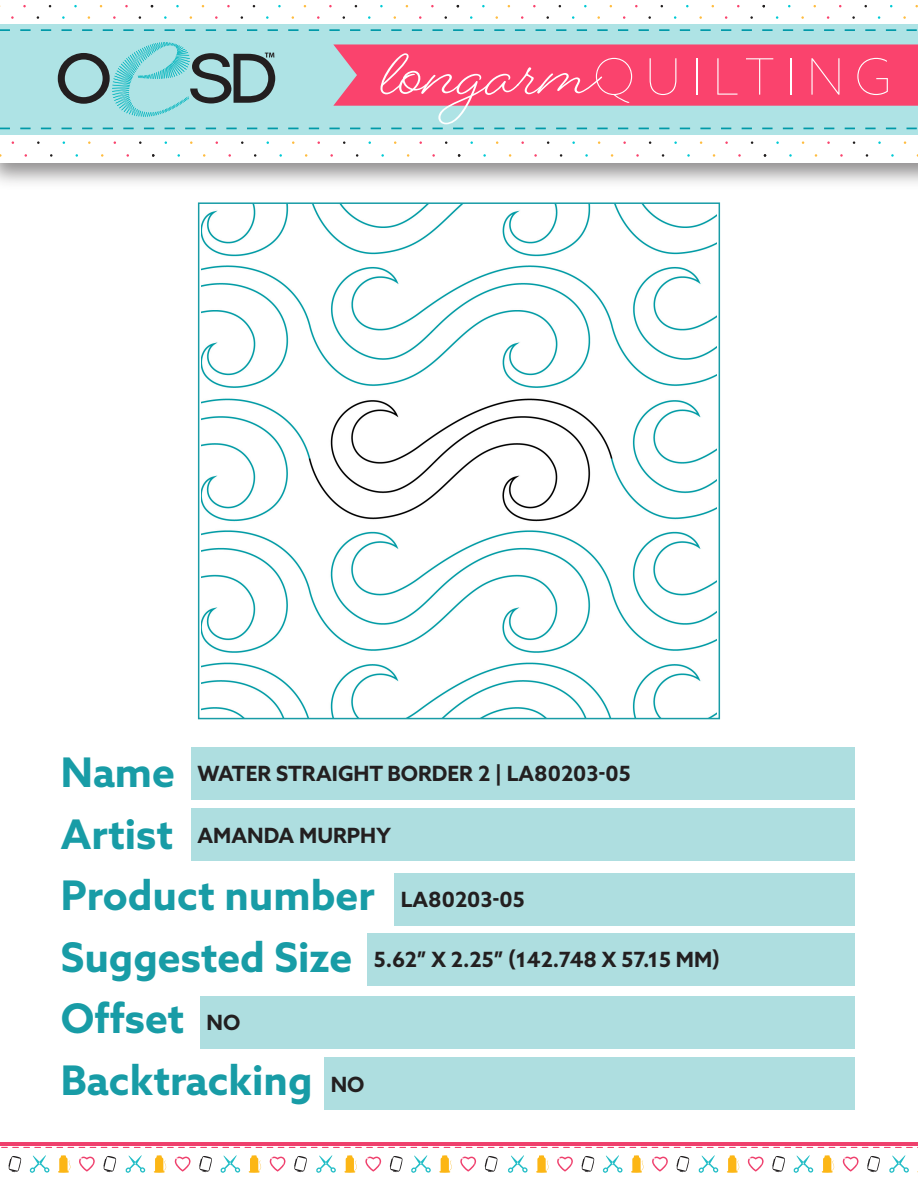
<style>
.page{position:relative;width:918px;height:1188px;background:#fff}
.page>*{position:absolute;margin:0;border:0;box-sizing:border-box;transform-origin:0 0}
.t1{font:100 50.25px "Azo Sans";letter-spacing:.2em;color:#fff}
.t2{font:700 40.8px/61.5px "Azo Sans";color:#189ca6}
.t3{font:700 21px "Azo Sans";color:#231f20}
</style>
<div class="page">
<img style="left:201px;top:205px;width:516px;height:511px">
<div style="left:198px;top:202px;width:522px;height:517px;border:2px solid #189ca6"></div>
<div style="left:0;top:24px;width:918px;height:110px;background:#aee3e5"></div>
<svg style="left:0;top:29px;width:917px;height:2px"></svg>
<svg style="left:0;top:128px;width:330px;height:2px"></svg>
<svg style="left:57px;top:42px;width:219px;height:75px"></svg>
<svg style="left:330px;top:44px;width:588px;height:86px"></svg>
<svg style="left:8px;top:1156px;width:13px;height:16px"></svg>
<svg style="left:58px;top:1155px;width:13px;height:18px"></svg>
<svg style="left:79px;top:1157px;width:16px;height:15px"></svg>
<svg style="left:30px;top:1155px;width:19px;height:18px"></svg>
<svg style="left:103px;top:1156px;width:13px;height:16px"></svg>
<svg style="left:154px;top:1155px;width:12px;height:18px"></svg>
<svg style="left:175px;top:1157px;width:16px;height:15px"></svg>
<svg style="left:126px;top:1155px;width:19px;height:18px"></svg>
<svg style="left:199px;top:1156px;width:13px;height:16px"></svg>
<svg style="left:248px;top:1155px;width:13px;height:18px"></svg>
<svg style="left:270px;top:1157px;width:16px;height:15px"></svg>
<svg style="left:221px;top:1155px;width:19px;height:18px"></svg>
<svg style="left:294px;top:1156px;width:13px;height:16px"></svg>
<svg style="left:344px;top:1155px;width:13px;height:18px"></svg>
<svg style="left:365px;top:1157px;width:16px;height:15px"></svg>
<svg style="left:316px;top:1155px;width:20px;height:18px"></svg>
<svg style="left:390px;top:1156px;width:13px;height:16px"></svg>
<svg style="left:439px;top:1155px;width:13px;height:18px"></svg>
<svg style="left:460px;top:1157px;width:16px;height:15px"></svg>
<svg style="left:411px;top:1155px;width:20px;height:18px"></svg>
<svg style="left:485px;top:1156px;width:13px;height:16px"></svg>
<hr style="left:0;top:1142px;width:502px;height:3px;background:#ef406d">
<svg style="left:1px;top:1147px;width:494px;height:1px"></svg>
<svg style="left:536px;top:1155px;width:13px;height:18px"></svg>
<svg style="left:557px;top:1157px;width:16px;height:15px"></svg>
<svg style="left:508px;top:1155px;width:20px;height:18px"></svg>
<svg style="left:581px;top:1156px;width:13px;height:16px"></svg>
<svg style="left:631px;top:1155px;width:13px;height:18px"></svg>
<svg style="left:652px;top:1157px;width:16px;height:15px"></svg>
<svg style="left:603px;top:1155px;width:20px;height:18px"></svg>
<svg style="left:676px;top:1156px;width:13px;height:16px"></svg>
<svg style="left:727px;top:1155px;width:12px;height:18px"></svg>
<svg style="left:748px;top:1157px;width:16px;height:15px"></svg>
<svg style="left:699px;top:1155px;width:19px;height:18px"></svg>
<svg style="left:772px;top:1156px;width:13px;height:16px"></svg>
<svg style="left:822px;top:1155px;width:12px;height:18px"></svg>
<svg style="left:843px;top:1157px;width:16px;height:15px"></svg>
<svg style="left:794px;top:1155px;width:19px;height:18px"></svg>
<svg style="left:867px;top:1156px;width:13px;height:16px"></svg>
<svg style="left:889px;top:1155px;width:20px;height:18px"></svg>
<hr style="left:500px;top:1142px;width:418px;height:3px;background:#ef406d">
<svg style="left:499px;top:1147px;width:419px;height:1px"></svg>
<div style="left:191px;top:747px;width:664px;height:53px;background:#aedee0"></div>
<div style="left:191px;top:808px;width:664px;height:53px;background:#aedee0"></div>
<div style="left:394px;top:873px;width:461px;height:52px;background:#aedee0"></div>
<div style="left:367px;top:933px;width:488px;height:52px;background:#aedee0"></div>
<div style="left:200px;top:996px;width:655px;height:52px;background:#aedee0"></div>
<div style="left:324px;top:1057px;width:531px;height:53px;background:#aedee0"></div>
<h1 class="t1" style="left:593px;top:45px;width:300px">QUILTING</h1>
<h2 class="t2" style="left:61px;top:741px;width:315px">Name<br>Artist<br>Product number<br>Suggested Size<br>Offset<br>Backtracking</h2>
<p class="t3" style="left:198px;top:760px;width:435px">WATER STRAIGHT BORDER 2 | LA80203-05</p>
<p class="t3" style="left:198px;top:822px;width:195px">AMANDA MURPHY</p>
<p class="t3" style="left:401px;top:886px;width:125px">LA80203-05</p>
<p class="t3" style="left:374px;top:946px;width:348px">5.62” X 2.25” (142.748 X 57.15 MM)</p>
<p class="t3" style="left:207px;top:1009px;width:35px">NO</p>
<p class="t3" style="left:331px;top:1070px;width:35px">NO</p>
</div>
